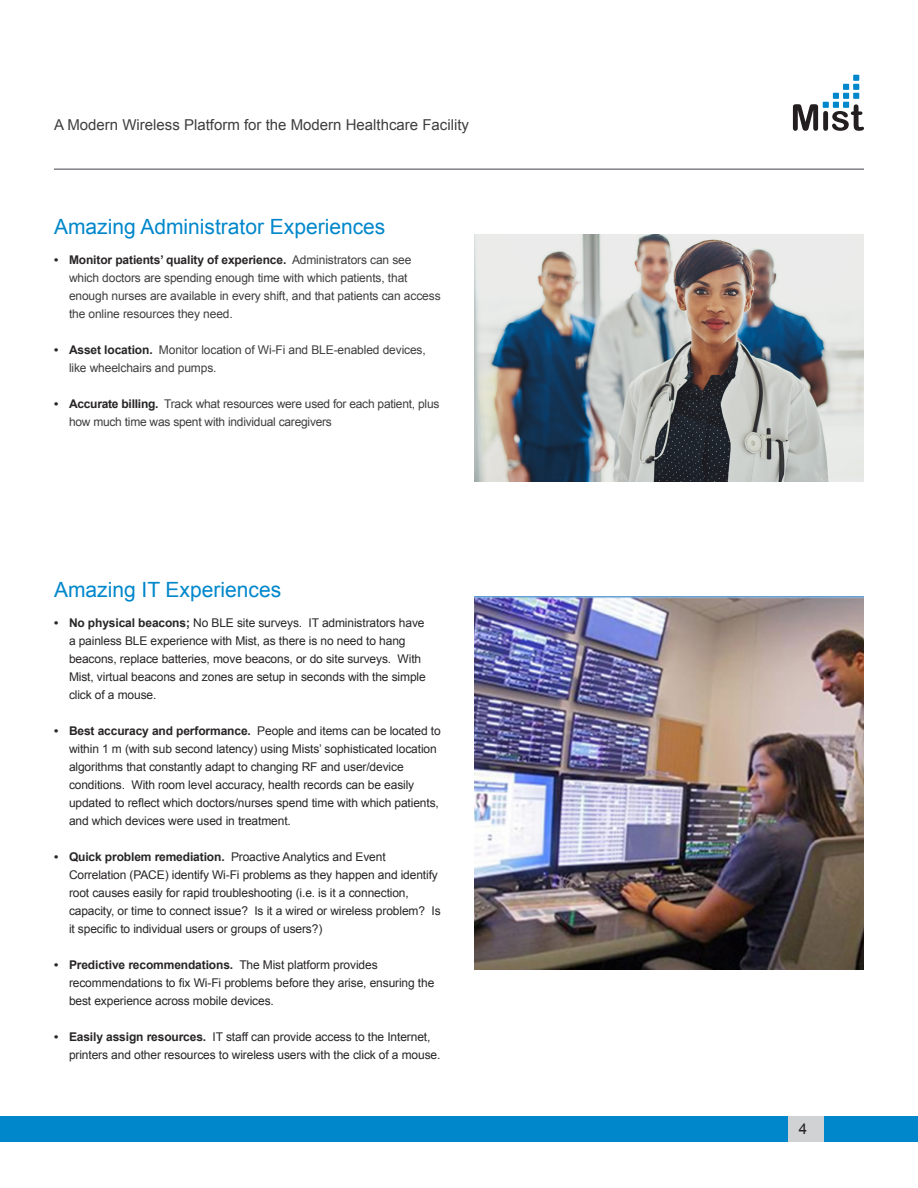
<style>
.page{position:relative;width:918px;height:1188px;background:#fff}
.page>*{position:absolute;margin:0;border:0;box-sizing:border-box;transform-origin:0 0}
.t1{font:21px "Arial";color:#0087cb}
.t2{font:15px "Arial";color:#3e3e3f}
.t3{font:15px "Arial";color:#231f20}
.t4{font:12px/18px "Arial";letter-spacing:-.01em;color:#282526}
.t5{font:12px/18px "Arial";letter-spacing:-.01em;color:#3e3e3f}
.s1{font-weight:700;color:#282526}
.s2{font-weight:700}
</style>
<div class="page">
<hr style="left:54px;top:168px;width:810px;height:2px;background:#808285">
<div style="left:0;top:1116px;width:918px;height:25px;background:#0087cb"></div>
<div style="left:788px;top:1116px;width:36px;height:25px;background:#d1d2d4"></div>
<svg style="left:793px;top:75px;width:71px;height:56px"></svg>
<img style="left:475px;top:234px;width:389px;height:248px">
<img style="left:475px;top:597px;width:389px;height:373px">
<p class="t2" style="left:54px;top:115px;width:417px">A Modern Wireless Platform for the Modern Healthcare Facility</p>
<p class="t1" style="left:54px;top:212px;width:333px">Amazing Administrator Experiences</p>
<p class="t5" style="left:69px;top:250px;width:373px;text-indent:-15px"><span class="s1">• Monitor patients’ quality of experience.</span> Administrators can see which doctors are spending enough time with which patients, that enough nurses are available in every shift, and that patients can access the online resources they need.</p>
<p class="t5" style="left:69px;top:340px;width:358px;text-indent:-15px"><span class="s1">• Asset location.</span> Monitor location of Wi-Fi and BLE-enabled devices, like wheelchairs and pumps.</p>
<p class="t5" style="left:69px;top:394px;width:372px;text-indent:-15px"><span class="s1">• Accurate billing.</span> Track what resources were used for each patient, plus how much time was spent with individual caregivers</p>
<p class="t1" style="left:54px;top:575px;width:229px">Amazing IT Experiences</p>
<p class="t4" style="left:69px;top:614px;width:358px;text-indent:-15px"><span class="s2">• No physical beacons;</span> No BLE site surveys. IT administrators have a painless BLE experience with Mist, as there is no need to hang beacons, replace batteries, move beacons, or do site surveys. With Mist, virtual beacons and zones are setup in seconds with the simple click of a mouse.</p>
<p class="t4" style="left:69px;top:722px;width:373px;text-indent:-15px"><span class="s2">• Best accuracy and performance.</span> People and items can be located to within 1 m (with sub second latency) using Mists’ sophisticated location algorithms that constantly adapt to changing RF and user/device conditions. With room level accuracy, health records can be easily updated to reflect which doctors/nurses spend time with which patients, and which devices were used in treatment.</p>
<p class="t4" style="left:69px;top:848px;width:373px;text-indent:-15px"><span class="s2">• Quick problem remediation.</span> Proactive Analytics and Event Correlation (PACE) identify Wi-Fi problems as they happen and identify root causes easily for rapid troubleshooting (i.e. is it a connection, capacity, or time to connect issue? Is it a wired or wireless problem? Is it specific to individual users or groups of users?)</p>
<p class="t4" style="left:69px;top:956px;width:367px;text-indent:-15px"><span class="s2">• Predictive recommendations.</span> The Mist platform provides recommendations to fix Wi-Fi problems before they arise, ensuring the best experience across mobile devices.</p>
<p class="t4" style="left:69px;top:1028px;width:373px;text-indent:-15px"><span class="s2">• Easily assign resources.</span> IT staff can provide access to the Internet, printers and other resources to wireless users with the click of a mouse.</p>
<p class="t3" style="left:799px;top:1118px;width:10px">4</p>
</div>
